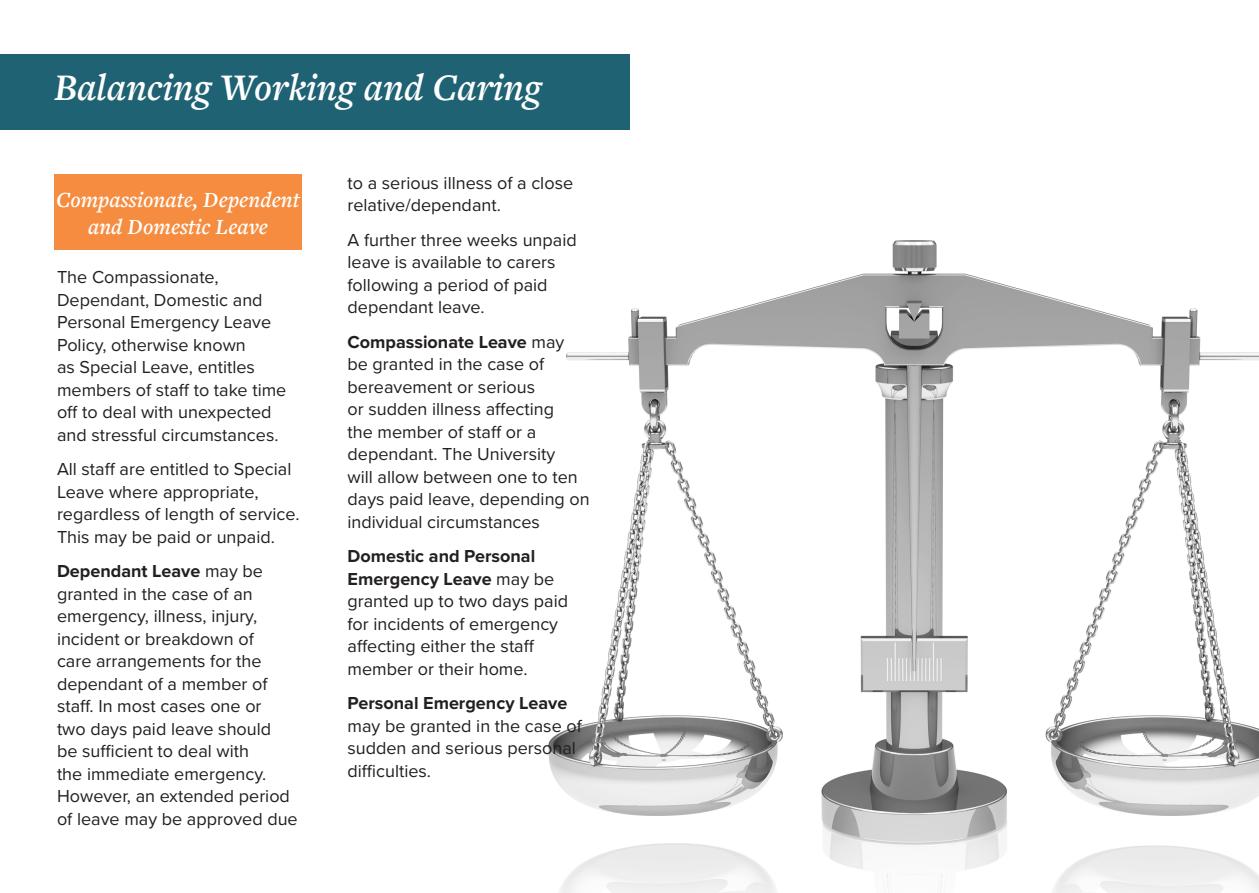
<style>
.page{position:relative;width:1259px;height:893px;background:#fff}
.page>*{position:absolute;margin:0;border:0;box-sizing:border-box;transform-origin:0 0}
.t1{font:italic 600 39px "Freight Text Pro";color:#fff}
.t2{font:italic 600 22.5px/27px "Freight Text Pro";color:#fff;text-align:center}
.Body_Text__-_Justifi{font:18px/22.5px "Proxima Nova";color:#231f20}
.s1{font-weight:700}
</style>
<div class="page">
<img style="left:548px;top:240px;width:711px;height:653px">
<div style="left:54px;top:174px;width:248px;height:76px;background:#f58c3f"></div>
<div style="left:0;top:54px;width:629px;height:76px;background:#1f6274"></div>
<p class="t1" style="left:54px;top:62px;width:489px">Balancing Working and Caring</p>
<p class="t2" style="left:56px;top:185px;width:245px">Compassionate, Dependent and Domestic Leave</p>
<p class="Body_Text__-_Justifi" style="left:57px;top:265px;width:231px">The Compassionate,<br>Dependant, Domestic and<br>Personal Emergency Leave<br>Policy, otherwise known<br>as Special Leave, entitles members of staff to take time off to deal with unexpected and stressful circumstances.</p>
<p class="Body_Text__-_Justifi" style="left:57px;top:457px;width:244px">All staff are entitled to Special<br>Leave where appropriate, regardless of length of service.<br>This may be paid or unpaid.</p>
<p class="Body_Text__-_Justifi" style="left:57px;top:559px;width:242px"><span class="s1">Dependant Leave</span> may be granted in the case of an emergency, illness, injury, incident or breakdown of<br>care arrangements for the dependant of a member of staff. In most cases one or<br>two days paid leave should<br>be sufficient to deal with<br>the immediate emergency.<br>However, an extended period of leave may be approved due</p>
<p class="Body_Text__-_Justifi" style="left:347px;top:171px;width:227px">to a serious illness of a close relative/dependant.</p>
<p class="Body_Text__-_Justifi" style="left:347px;top:228px;width:231px">A further three weeks unpaid leave is available to carers following a period of paid dependant leave.</p>
<p class="Body_Text__-_Justifi" style="left:347px;top:330px;width:244px"><span class="s1">Compassionate Leave</span> may<br>be granted in the case of bereavement or serious<br>or sudden illness affecting<br>the member of staff or a dependant. The University<br>will allow between one to ten days paid leave, depending on individual circumstances</p>
<p class="Body_Text__-_Justifi" style="left:347px;top:544px;width:222px"><span class="s1">Domestic and Personal<br>Emergency Leave</span> may be granted up to two days paid for incidents of emergency affecting either the staff member or their home.</p>
<p class="Body_Text__-_Justifi" style="left:347px;top:691px;width:236px"><span class="s1">Personal Emergency Leave </span>may be granted in the case of sudden and serious personal difficulties.</p>
</div>
